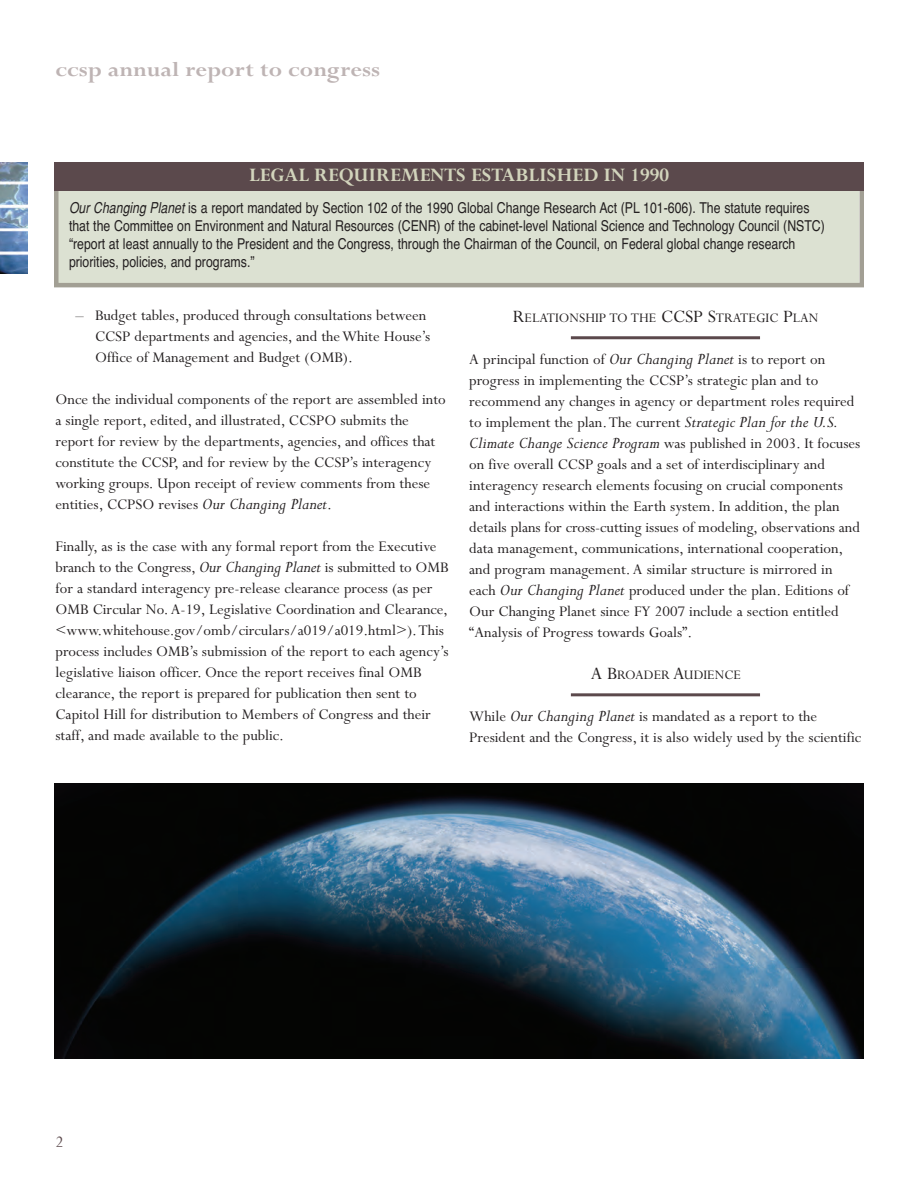
<style>
.page{position:relative;width:918px;height:1188px;background:#fff}
.page>*{position:absolute;margin:0;border:0;box-sizing:border-box;transform-origin:0 0}
.t1{font:22.5px "Perpetua Bold Os F";color:#beb4b4;scale:1.1 1}
.t2{font:700 21px "Perpetua";color:#d2d4bc}
.t3{font:18px "Perpetua";color:#5b494c}
.t4{font:16.5px/21px "Perpetua";color:#231f20}
.t5{font:condensed 15px/18px "Helvetica";color:#231f20}
.t6{font:14.7px "Perpetua";color:#231f20}
.s1{font-style:italic}
.s2{font-style:italic;font-size:18px}
.s3{font-size:19.5px}
</style>
<div class="page">
<img style="left:0;top:162px;width:27px;height:112px">
<hr style="left:571px;top:336px;width:189px;height:3px;background:#5b494c">
<hr style="left:571px;top:693px;width:189px;height:3px;background:#5b494c">
<div style="left:58px;top:172px;width:802px;height:111px;background:#dce1d2"></div>
<div style="left:54px;top:168px;width:810px;height:119px;border:4px solid #a29f94"></div>
<div style="left:54px;top:162px;width:810px;height:29px;background:#5b494c"></div>
<img style="left:54px;top:783px;width:810px;height:275px">
<h1 class="t1" style="left:56px;top:63px;width:297px">ccsp annual report to congress</h1>
<p class="t2" style="left:249px;top:167px;width:421px">LEGAL REQUIREMENTS ESTABLISHED IN 1990</p>
<p class="t5" style="left:69px;top:198px;width:757px"><span class="s1">Our Changing Planet</span> is a report mandated by Section 102 of the 1990 Global Change Research Act (PL 101-606). The statute requires that the Committee on Environment and Natural Resources (CENR) of the cabinet-level National Science and Technology Council (NSTC) “report at least annually to the President and the Congress, through the Chairman of the Council, on Federal global change research priorities, policies, and programs.”</p>
<p class="t4" style="left:95px;top:306px;width:337px;text-indent:-19px">– Budget tables, produced through consultations between<br>CCSP departments and agencies, and the White House’s<br>Office of Management and Budget (OMB).</p>
<p class="t4" style="left:55px;top:390px;width:392px">Once the individual components of the report are assembled into a single report, edited, and illustrated, CCSPO submits the report for review by the departments, agencies, and offices that constitute the CCSP, and for review by the CCSP’s interagency working groups. Upon receipt of review comments from these entities, CCPSO revises <span class="s2">Our Changing Planet</span>.</p>
<p class="t4" style="left:55px;top:537px;width:395px">Finally, as is the case with any formal report from the Executive branch to the Congress, <span class="s2">Our Changing Planet</span> is submitted to OMB for a standard interagency pre-release clearance process (as per OMB Circular No. A-19, Legislative Coordination and Clearance, &lt;www.whitehouse.gov/omb/circulars/a019/a019.html&gt;).This process includes OMB’s submission of the report to each agency’s legislative liaison officer. Once the report receives final OMB clearance, the report is prepared for publication then sent to Capitol Hill for distribution to Members of Congress and their staff, and made available to the public.</p>
<p class="t6" style="left:513px;top:312px;width:307px"><span class="s3">R</span>ELATIONSHIP TO THE <span class="s3">CCSP S</span>TRATEGIC <span class="s3">P</span>LAN</p>
<p class="t4" style="left:469px;top:350px;width:393px">A principal function of <span class="s2">Our Changing Planet</span> is to report on progress in implementing the CCSP’s strategic plan and to recommend any changes in agency or department roles required to implement the plan.The current <span class="s2">Strategic Plan for the U.S.<br>Climate Change Science Program</span> was published in 2003. It focuses on five overall CCSP goals and a set of interdisciplinary and interagency research elements focusing on crucial components and interactions within the Earth system. In addition, the plan details plans for cross-cutting issues of modeling, observations and data management, communications, international cooperation, and program management. A similar structure is mirrored in each <span class="s2">Our Changing Planet</span> produced under the plan. Editions of Our Changing Planet since FY 2007 include a section entitled “Analysis of Progress towards Goals”.</p>
<p class="t6" style="left:591px;top:669px;width:152px"><span class="s3">A B</span>ROADER <span class="s3">A</span>UDIENCE</p>
<p class="t4" style="left:469px;top:707px;width:393px">While <span class="s2">Our Changing Planet</span> is mandated as a report to the<br>President and the Congress, it is also widely used by the scientific</p>
<p class="t3" style="left:56px;top:1135px;width:10px">2</p>
</div>
